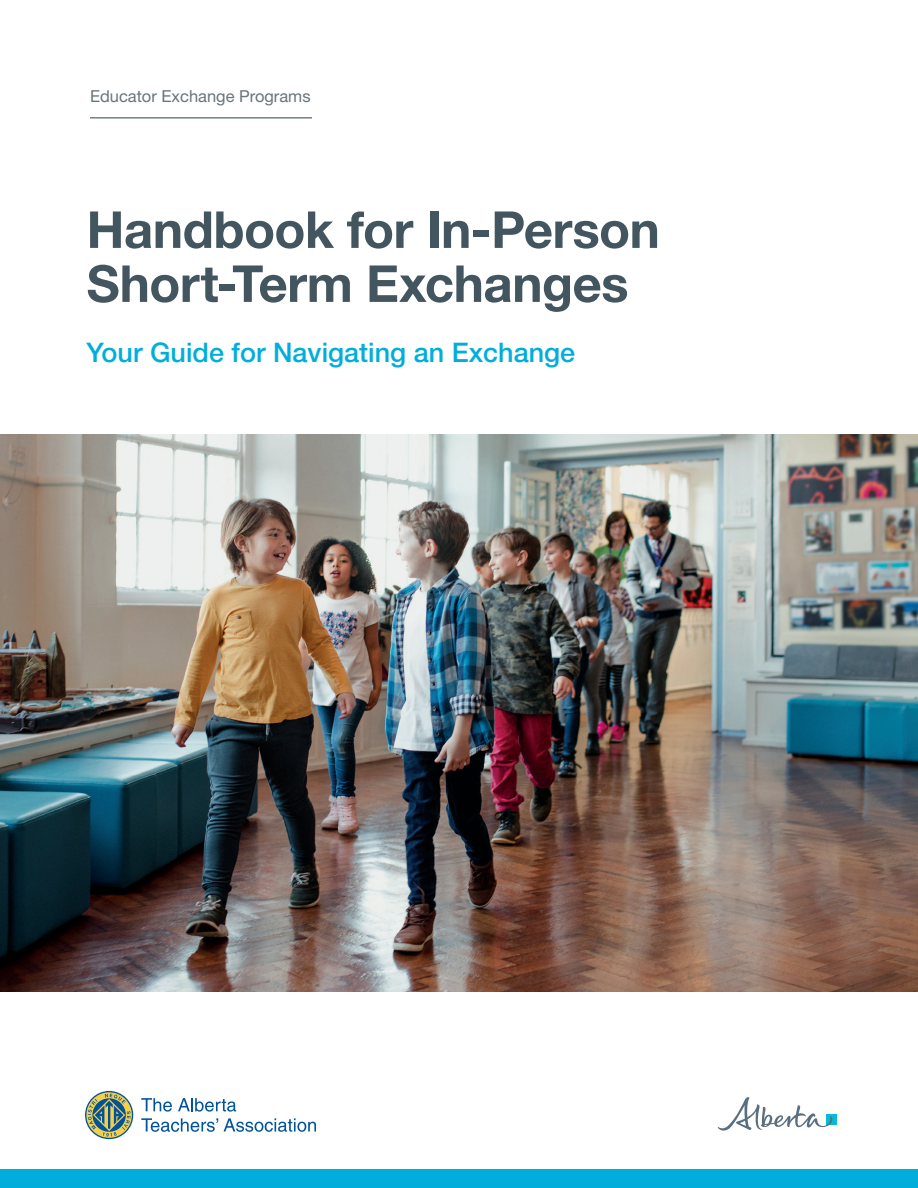
<style>
.page{position:relative;width:918px;height:1188px;background:#fff}
.page>*{position:absolute;margin:0;border:0;box-sizing:border-box;transform-origin:0 0}
.t1{font:700 51px/54px "Helvetica Neue LT Std";letter-spacing:-.01em;color:#435660}
.t2{font:500 27px "Helvetica Neue LT Std";color:#00aedc}
.t3{font:16.5px "Helvetica Neue LT Std";color:#6a747b}
</style>
<div class="page">
<img style="left:0;top:435px;width:918px;height:557px">
<svg style="left:85px;top:1091px;width:48px;height:48px"></svg>
<svg style="left:141px;top:1098px;width:31px;height:14px"></svg>
<svg style="left:178px;top:1098px;width:58px;height:14px"></svg>
<svg style="left:141px;top:1118px;width:77px;height:14px"></svg>
<svg style="left:224px;top:1118px;width:92px;height:14px"></svg>
<hr style="left:90px;top:117px;width:222px;height:1px;background:#45555f">
<div style="left:0;top:1169px;width:918px;height:19px;background:#00aedc"></div>
<div style="left:826px;top:1114px;width:11px;height:11px;background:#07bbd8"></div>
<svg style="left:718px;top:1097px;width:115px;height:34px"></svg>
<p class="t3" style="left:90px;top:86px;width:222px">Educator Exchange Programs</p>
<p class="t1" style="left:87px;top:202px;width:575px">Handbook for In-Person<br>Short-Term Exchanges</p>
<p class="t2" style="left:87px;top:336px;width:490px">Your Guide for Navigating an Exchange</p>
</div>
